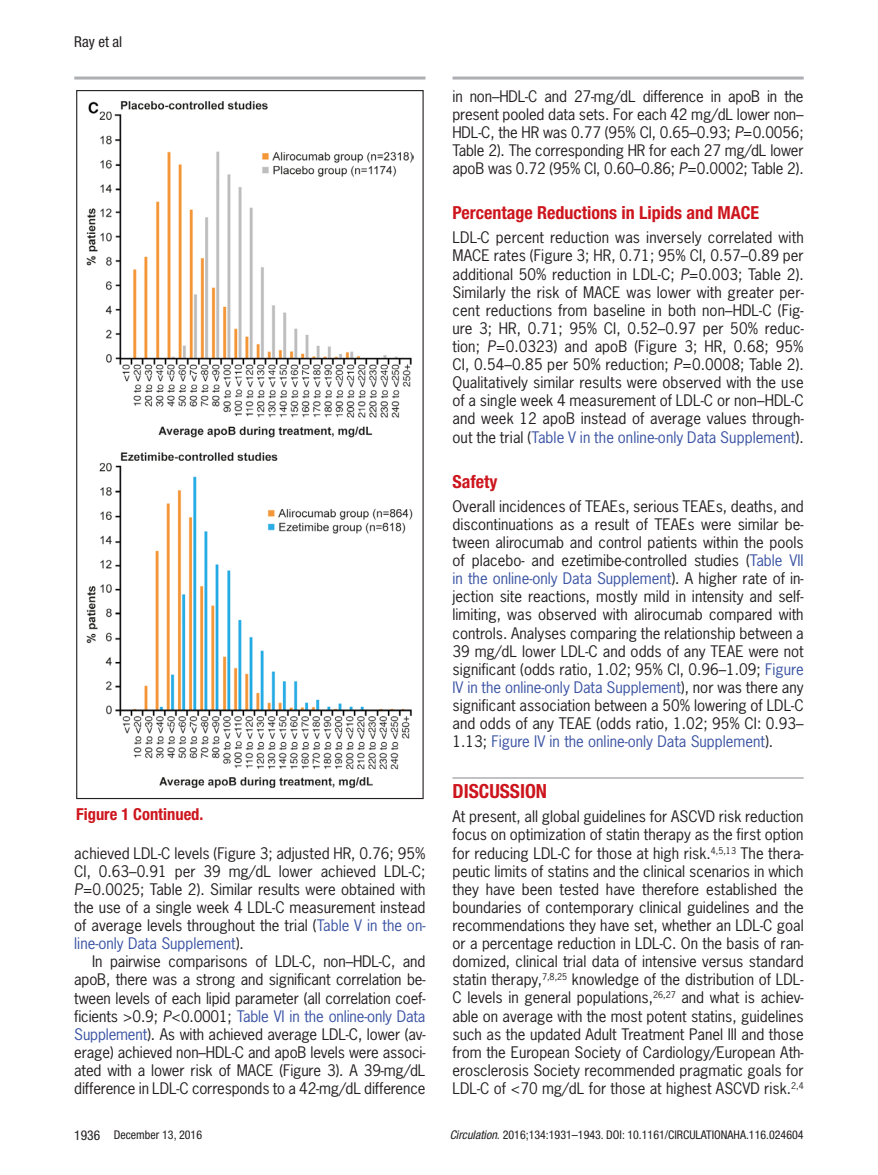
<style>
.page{position:relative;width:878px;height:1175px;background:#fff}
.page>*{position:absolute;margin:0;border:0;box-sizing:border-box;transform-origin:0 0}
.t1{font:700 condensed 19.5px "Helvetica Neue LT Std";color:#cd151d}
.t2{font:700 condensed 18px "Helvetica Neue LT Std";color:#cd151d}
.t3{font:700 condensed 16.5px "Helvetica Neue LT Std";color:#cd151d}
.t4{font:15px/18.1px "News Gothic";color:#231f20;text-align:justify}
.t5{font:condensed 15px "Helvetica Neue LT Std";color:#231f20}
.t6{font:condensed 12px "Helvetica Neue LT Std";color:#231f20}
.s1{font-style:italic}
.s2{color:#3a53a3}
.s3{font-size:13.5px}
</style>
<div class="page">
<svg style="left:74px;top:76px;width:351px;height:4px"></svg>
<svg style="left:452px;top:76px;width:351px;height:4px"></svg>
<hr style="left:452px;top:777px;width:351px;height:1px;background:#aeafb3">
<img style="left:86px;top:101px;width:327px;height:687px">
<p class="t5" style="left:74px;top:33px;width:49px">Ray et al</p>
<p class="t3" style="left:76px;top:804px;width:129px">Figure 1 Continued.</p>
<p class="t4" style="left:74px;top:844px;width:353px">achieved LDL-C levels (Figure 3; adjusted HR, 0.76; 95% CI, 0.63–0.91 per 39 mg/dL lower achieved LDL-C; <span class="s1">P</span>=0.0025; Table 2). Similar results were obtained with the use of a single week 4 LDL-C measurement instead of average levels throughout the trial (<span class="s2">Table V in the on&shy;line-only Data Supplement</span>).</p>
<p class="t4" style="left:74px;top:952px;width:353px;text-indent:18px">In pairwise comparisons of LDL-C, non–HDL-C, and apoB, there was a strong and significant correlation be&shy;tween levels of each lipid parameter (all correlation coef&shy;ficients &gt;0.9; <span class="s1">P</span>&lt;0.0001; <span class="s2">Table VI in the online-only Data Supplement</span>). As with achieved average LDL-C, lower (av&shy;erage) achieved non–HDL-C and apoB levels were associ&shy;ated with a lower risk of MACE (Figure 3). A 39-mg/dL difference in LDL-C corresponds to a 42-mg/dL difference</p>
<p class="t4" style="left:452px;top:87px;width:352px">in non–HDL-C and 27-mg/dL difference in apoB in the present pooled data sets. For each 42 mg/dL lower non– HDL-C, the HR was 0.77 (95% CI, 0.65–0.93; <span class="s1">P</span>=0.0056; Table 2). The corresponding HR for each 27 mg/dL lower apoB was 0.72 (95% CI, 0.60–0.86; <span class="s1">P</span>=0.0002; Table 2).</p>
<p class="t2" style="left:452px;top:202px;width:289px">Percentage Reductions in Lipids and MACE</p>
<p class="t4" style="left:452px;top:228px;width:353px">LDL-C percent reduction was inversely correlated with MACE rates (Figure 3; HR, 0.71; 95% CI, 0.57–0.89 per additional 50% reduction in LDL-C; <span class="s1">P</span>=0.003; Table 2).<br>Similarly the risk of MACE was lower with greater per&shy;cent reductions from baseline in both non–HDL-C (Fig&shy;ure 3; HR, 0.71; 95% CI, 0.52–0.97 per 50% reduc&shy;tion; <span class="s1">P</span>=0.0323) and apoB (Figure 3; HR, 0.68; 95% CI, 0.54–0.85 per 50% reduction; <span class="s1">P</span>=0.0008; Table 2).<br>Qualitatively similar results were observed with the use of a single week 4 measurement of LDL-C or non–HDL-C and week 12 apoB instead of average values through&shy;out the trial (<span class="s2">Table V in the online-only Data Supplement</span>).</p>
<p class="t2" style="left:452px;top:470px;width:46px">Safety</p>
<p class="t4" style="left:452px;top:497px;width:353px">Overall incidences of TEAEs, serious TEAEs, deaths, and discontinuations as a result of TEAEs were similar be&shy;tween alirocumab and control patients within the pools of placebo- and ezetimibe-controlled studies (<span class="s2">Table VII in the online-only Data Supplement</span>). A higher rate of in&shy;jection site reactions, mostly mild in intensity and self&shy;limiting, was observed with alirocumab compared with controls. Analyses comparing the relationship between a 39 mg/dL lower LDL-C and odds of any TEAE were not significant (odds ratio, 1.02; 95% CI, 0.96–1.09; <span class="s2">Figure IV in the online-only Data Supplement</span>), nor was there any significant association between a 50% lowering of LDL-C and odds of any TEAE (odds ratio, 1.02; 95% CI: 0.93– 1.13; <span class="s2">Figure IV in the online-only Data Supplement</span>).</p>
<h1 class="t1" style="left:452px;top:779px;width:96px">Discussion</h1>
<p class="t4" style="left:452px;top:807px;width:353px">At present, all global guidelines for ASCVD risk reduction focus on optimization of statin therapy as the first option for reducing LDL-C for those at high risk.<sup>4,5,13</sup> The thera&shy;peutic limits of statins and the clinical scenarios in which they have been tested have therefore established the boundaries of contemporary clinical guidelines and the recommendations they have set, whether an LDL-C goal or a percentage reduction in LDL-C. On the basis of ran&shy;domized, clinical trial data of intensive versus standard statin therapy,<sup>7,8,25</sup> knowledge of the distribution of LDL-C levels in general populations,<sup>26,27</sup> and what is achiev&shy;able on average with the most potent statins, guidelines such as the updated Adult Treatment Panel III and those from the European Society of Cardiology/European Ath&shy;erosclerosis Society recommended pragmatic goals for LDL-C of &lt;70 mg/dL for those at highest ASCVD risk.<sup>2,4</sup></p>
<p class="t6" style="left:74px;top:1127px;width:129px"><span class="s3">1936</span> December 13, 2016</p>
<p class="t6" style="left:449px;top:1127px;width:355px"><span class="s1">Circulation.</span> 2016;134:1931–1943. DOI: 10.1161/CIRCULATIONAHA.116.024604</p>
</div>
